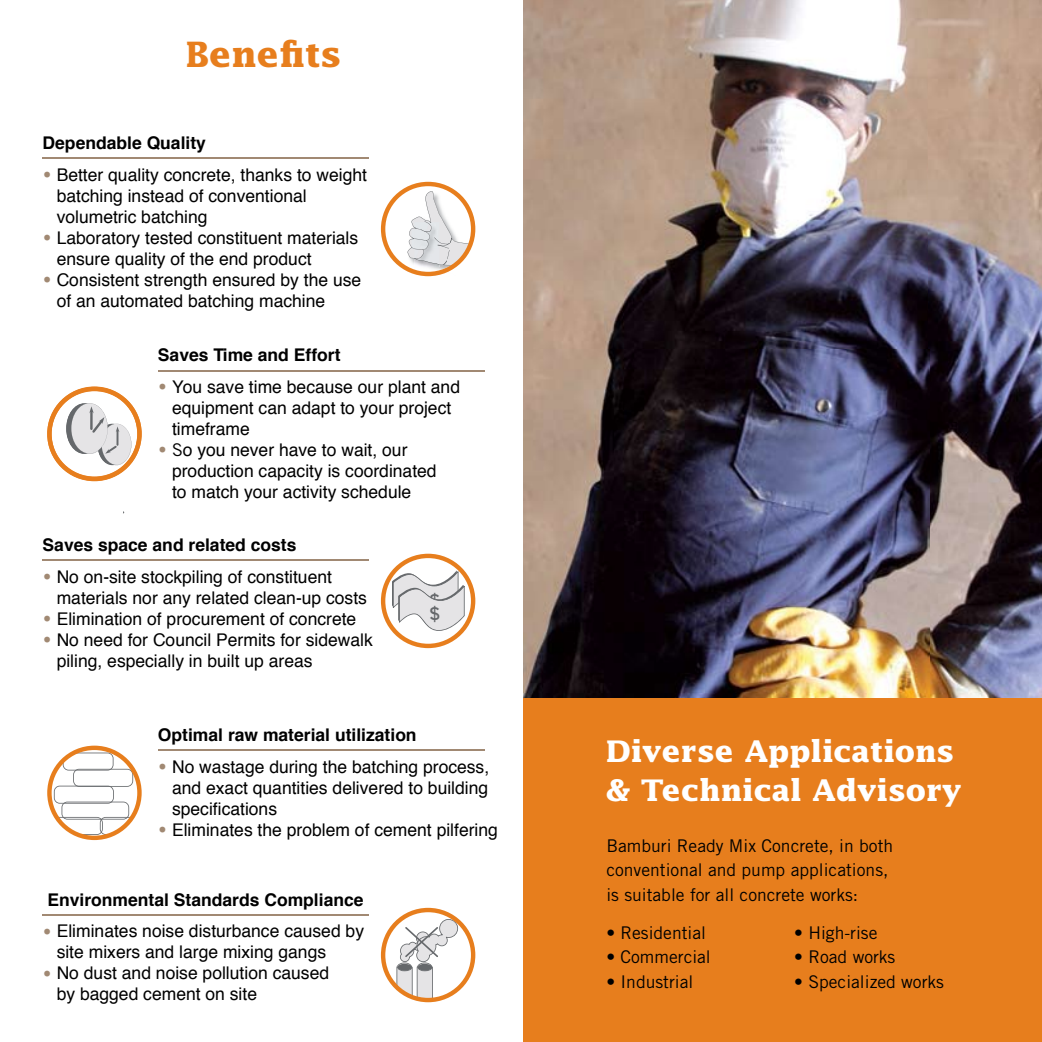
<style>
.page{position:relative;width:1042px;height:1042px;background:#fff}
.page>*{position:absolute;margin:0;border:0;box-sizing:border-box;transform-origin:0 0}
.t1{font:700 35px "Lucida";color:#e77e1d}
.t2{font:700 29.75px/38.5px "Lucida";color:#fff}
.t3{font:17.85px/12.6px "Trade Gothic Bold Two";color:#65686b}
.t4{font:17.5px/21px "Helvetica";color:#000}
.t5{font:17.5px/24.5px "Trade Gothic";color:#000}
.t6{font:700 17.5px "Helvetica";color:#000}
.s1{font-size:26.25px;color:#a18973}
.s2{font-family:"Trade Gothic"}
</style>
<div class="page">
<hr style="left:43px;top:158px;width:326px;height:1px;background:#a18973">
<hr style="left:158px;top:370px;width:326px;height:2px;background:#a18973">
<hr style="left:43px;top:559px;width:326px;height:2px;background:#a18973">
<hr style="left:43px;top:914px;width:326px;height:2px;background:#a18973">
<hr style="left:158px;top:749px;width:326px;height:2px;background:#a18973">
<img style="left:524px;top:1px;width:518px;height:697px">
<div style="left:524px;top:698px;width:518px;height:343px;background:#e77e1d"></div>
<svg style="left:381px;top:182px;width:95px;height:95px"></svg>
<svg style="left:381px;top:908px;width:94px;height:94px"></svg>
<svg style="left:47px;top:386px;width:95px;height:95px"></svg>
<svg style="left:47px;top:745px;width:95px;height:95px"></svg>
<svg style="left:381px;top:554px;width:94px;height:94px"></svg>
<h1 class="t1" style="left:185px;top:33px;width:157px">Benefits</h1>
<p class="t6" style="left:43px;top:129px;width:165px">Dependable Quality</p>
<p class="t4" style="left:57px;top:165px;width:312px;text-indent:-14px"><span class="s1">•</span> Better quality concrete, thanks to weight batching instead of conventional volumetric batching</p>
<p class="t4" style="left:57px;top:228px;width:303px;text-indent:-14px"><span class="s1">•</span> Laboratory tested constituent materials ensure quality of the end product</p>
<p class="t4" style="left:57px;top:270px;width:306px;text-indent:-14px"><span class="s1">•</span> Consistent strength ensured by the use of an automated batching machine</p>
<p class="t6" style="left:158px;top:341px;width:184px">Saves Time and Effort</p>
<p class="t4" style="left:172px;top:377px;width:289px;text-indent:-14px"><span class="s1">•</span> You save time because our plant and equipment can adapt to your project timeframe</p>
<p class="t4" style="left:172px;top:440px;width:266px;text-indent:-14px"><span class="s1">•</span> <span class="s2">S</span>o you never have to wait, our production capacity is coordinated to match your activity schedule</p>
<p class="t6" style="left:43px;top:531px;width:255px">Saves space and related costs</p>
<p class="t4" style="left:57px;top:566px;width:312px;text-indent:-14px"><span class="s1">•</span> No on-site stockpiling of constituent materials nor any related clean-up costs</p>
<p class="t4" style="left:43px;top:608px;width:315px"><span class="s1">•</span> Elimination of procurement of concrete</p>
<p class="t4" style="left:57px;top:629px;width:318px;text-indent:-14px"><span class="s1">•</span> No need for Council Permits for sidewalk piling, especially in built up areas</p>
<p class="t3" style="left:429px;top:594px;width:12px">$ $</p>
<p class="t6" style="left:158px;top:721px;width:260px">Optimal raw material utilization</p>
<p class="t4" style="left:172px;top:756px;width:319px;text-align:justify;text-indent:-14px"><span class="s1">•</span> No wastage during the batching process, and exact quantities delivered to building specifications</p>
<p class="t4" style="left:158px;top:819px;width:341px"><span class="s1">•</span> Eliminates the problem of cement pilfering</p>
<p class="t6" style="left:47px;top:885px;width:318px">Environmental Standards Compliance</p>
<p class="t4" style="left:57px;top:921px;width:309px;text-indent:-14px"><span class="s1">•</span> Eliminates noise disturbance caused by site mixers and large mixing gangs</p>
<p class="t4" style="left:57px;top:963px;width:274px;text-indent:-14px"><span class="s1">•</span> No dust and noise pollution caused by bagged cement on site</p>
<h2 class="t2" style="left:606px;top:732px;width:357px">Diverse Applications &amp; Technical Advisory</h2>
<p class="t5" style="left:606px;top:833px;width:288px">Bamburi Ready Mix Concrete, in both conventional and pump applications, is suitable for all concrete works:</p>
<p class="t5" style="left:606px;top:920px;width:101px">• Residential</p>
<p class="t5" style="left:606px;top:944px;width:106px">• Commercial</p>
<p class="t5" style="left:606px;top:969px;width:88px">• Industrial</p>
<p class="t5" style="left:794px;top:920px;width:85px">• High-rise</p>
<p class="t5" style="left:794px;top:944px;width:103px">• Road works</p>
<p class="t5" style="left:794px;top:969px;width:151px">• Specialized works</p>
</div>
